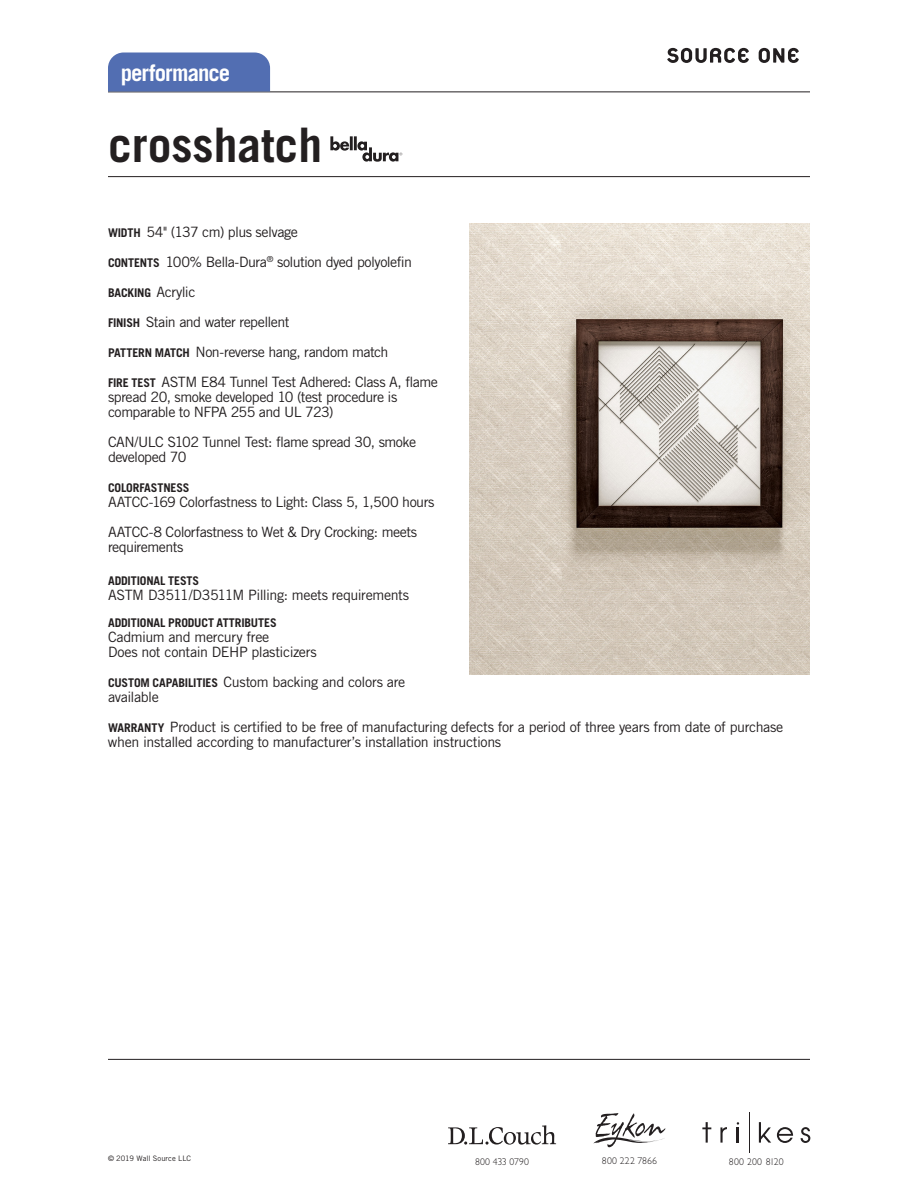
<style>
.page{position:relative;width:918px;height:1188px;background:#fff}
.page>*{position:absolute;margin:0;border:0;box-sizing:border-box;transform-origin:0 0}
.t1{font:700 47.7px "Trade Gothic";color:#231f20}
.t2{font:700 22.8px "Trade Gothic";letter-spacing:-.04em;color:#fff}
.t3{font:14.25px/15px "Trade Gothic";letter-spacing:-.03em;color:#231f20}
.t4{font:700 12px "Trade Gothic";letter-spacing:-.01em;color:#231f20}
.t5{font:300 9.75px "Gill Sans";color:#231f20}
.t6{font:7.5px "Trade Gothic";letter-spacing:.01em;color:#231f20}
.s1{font-weight:700;font-size:12px}
.s2{font-weight:400;font-size:14.25px}
</style>
<div class="page">
<svg style="left:330px;top:136px;width:72px;height:26px"></svg>
<hr style="left:108px;top:92px;width:702px;height:1px;background:#231f20">
<hr style="left:108px;top:176px;width:702px;height:1px;background:#231f20">
<svg style="left:667px;top:48px;width:82px;height:15px"></svg>
<svg style="left:759px;top:48px;width:40px;height:15px"></svg>
<hr style="left:108px;top:1059px;width:702px;height:1px;background:#231f20">
<div style="left:108px;top:53px;width:162px;height:39px;background:#526eb2"></div>
<img style="left:469px;top:223px;width:341px;height:451px">
<svg style="left:448px;top:1125px;width:108px;height:20px"></svg>
<hr style="left:749px;top:1112px;width:1px;height:41px;background:#231f20">
<svg style="left:594px;top:1113px;width:216px;height:35px"></svg>
<p class="t2" style="left:121px;top:59px;width:111px">performance</p>
<p class="t1" style="left:108px;top:115px;width:216px">crosshatch</p>
<p class="t3" style="left:108px;top:217px;width:305px;line-height:30px"><span class="s1">WIDTH</span> 54" (137 cm) plus selvage<br><span class="s1">CONTENTS</span> 100% Bella-Dura<sup>®</sup> solution dyed polyolefin</p>
<p class="t4" style="left:108px;top:285px;width:89px">BACKING <span class="s2">Acrylic</span></p>
<p class="t3" style="left:108px;top:307px;width:331px;line-height:30px"><span class="s1">FINISH</span> Stain and water repellent<br><span class="s1">PATTERN MATCH</span> Non-reverse hang, random match<br><span class="s1">FIRE TEST</span> ASTM E84 Tunnel Test Adhered: Class A, flame</p>
<p class="t3" style="left:108px;top:389px;width:291px">spread 20, smoke developed 10 (test procedure is comparable to NFPA 255 and UL 723)</p>
<p class="t3" style="left:108px;top:434px;width:310px">CAN/ULC S102 Tunnel Test: flame spread 30, smoke developed 70</p>
<p class="t4" style="left:108px;top:480px;width:83px">COLORFASTNESS</p>
<p class="t3" style="left:108px;top:487px;width:328px;line-height:30px">AATCC-169 Colorfastness to Light: Class 5, 1,500 hours<br>AATCC-8 Colorfastness to Wet &amp; Dry Crocking: meets</p>
<p class="t3" style="left:108px;top:539px;width:77px">requirements</p>
<p class="t4" style="left:108px;top:573px;width:93px">ADDITIONAL TESTS</p>
<p class="t3" style="left:108px;top:587px;width:303px">ASTM D3511/D3511M Pilling: meets requirements</p>
<p class="t4" style="left:108px;top:615px;width:170px">ADDITIONAL PRODUCT ATTRIBUTES</p>
<p class="t3" style="left:108px;top:629px;width:210px">Cadmium and mercury free<br>Does not contain DEHP plasticizers</p>
<p class="t3" style="left:108px;top:674px;width:299px"><span class="s1">CUSTOM CAPABILITIES</span> Custom backing and colors are available</p>
<p class="t3" style="left:108px;top:719px;width:677px"><span class="s1">WARRANTY</span> Product is certified to be free of manufacturing defects for a period of three years from date of purchase when installed according to manufacturer’s installation instructions</p>
<p class="t6" style="left:108px;top:1154px;width:85px">© 2019 Wall Source LLC</p>
<p class="t5" style="left:475px;top:1154px;width:55px">800 433 0790</p>
<p class="t5" style="left:602px;top:1153px;width:56px">800 222 7866</p>
<p class="t5" style="left:729px;top:1154px;width:56px">800 200 8120</p>
</div>
